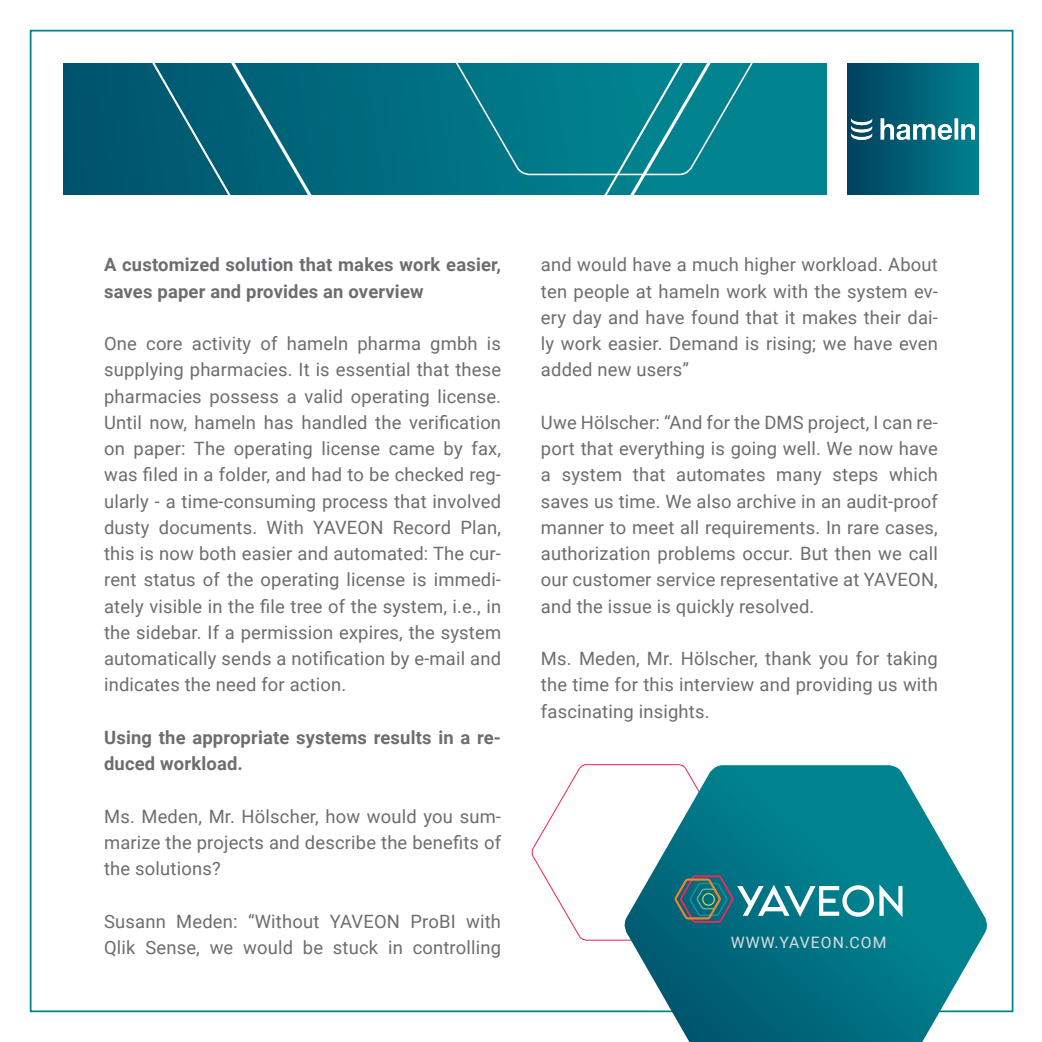
<style>
.page{position:relative;width:1042px;height:1042px;background:#fff}
.page>*{position:absolute;margin:0;border:0;box-sizing:border-box;transform-origin:0 0}
.Content_24{font:18.38px/26.2px "Roboto";letter-spacing:.01em;color:#6c6d70;text-align:justify}
.Content_24-2{font:700 18.38px/26.2px "Roboto";letter-spacing:.01em;color:#6c6d70}
.CC{font:15.75px "Roboto";letter-spacing:.065em;color:#dcdddf}
</style>
<div class="page">
<svg style="left:63px;top:63px;width:764px;height:131px;background:#00697c"></svg>
<svg style="left:148px;top:29px;width:539px;height:166px"></svg>
<svg style="left:438px;top:29px;width:332px;height:147px"></svg>
<div style="left:847px;top:63px;width:132px;height:132px;background:linear-gradient(to right,#03425f,#01818e)"></div>
<img style="left:852px;top:118px;width:122px;height:21px">
<svg style="left:622px;top:773px;width:367px;height:269px"></svg>
<svg style="left:531px;top:764px;width:371px;height:177px"></svg>
<p class="Content_24-2" style="left:104px;top:251px;width:398px">A customized solution that makes work easier, saves paper and provides an overview</p>
<p class="Content_24" style="left:104px;top:330px;width:399px">One core activity of hameln pharma gmbh is supplying pharmacies. It is essential that these pharmacies possess a valid operating license.<br>Until now, hameln has handled the verification on paper: The operating license came by fax, was filed in a folder, and had to be checked reg&shy;ularly - a time-consuming process that involved dusty documents. With YAVEON Record Plan, this is now both easier and automated: The cur&shy;rent status of the operating license is immedi&shy;ately visible in the file tree of the system, i.e., in the sidebar. If a permission expires, the system automatically sends a notification by e-mail and indicates the need for action.</p>
<p class="Content_24-2" style="left:104px;top:723px;width:398px">Using the appropriate systems results in a re&shy;duced workload.</p>
<p class="Content_24" style="left:104px;top:802px;width:398px">Ms. Meden, Mr. Hölscher, how would you sum&shy;marize the projects and describe the benefits of the solutions?</p>
<p class="Content_24" style="left:104px;top:907px;width:398px">Susann Meden: “Without YAVEON ProBI with<br>Qlik Sense, we would be stuck in controlling</p>
<p class="Content_24" style="left:541px;top:251px;width:398px">and would have a much higher workload. About ten people at hameln work with the system ev&shy;ery day and have found that it makes their dai&shy;ly work easier. Demand is rising; we have even added new users”</p>
<p class="Content_24" style="left:541px;top:408px;width:398px">Uwe Hölscher: “And for the DMS project, I can re&shy;port that everything is going well. We now have a system that automates many steps which saves us time. We also archive in an audit-proof manner to meet all requirements. In rare cases, authorization problems occur. But then we call our customer service representative at YAVEON, and the issue is quickly resolved.</p>
<p class="Content_24" style="left:541px;top:645px;width:398px">Ms. Meden, Mr. Hölscher, thank you for taking the time for this interview and providing us with fascinating insights.</p>
<p class="CC" style="left:731px;top:932px;width:157px">WWW.YAVEON.COM</p>
</div>
